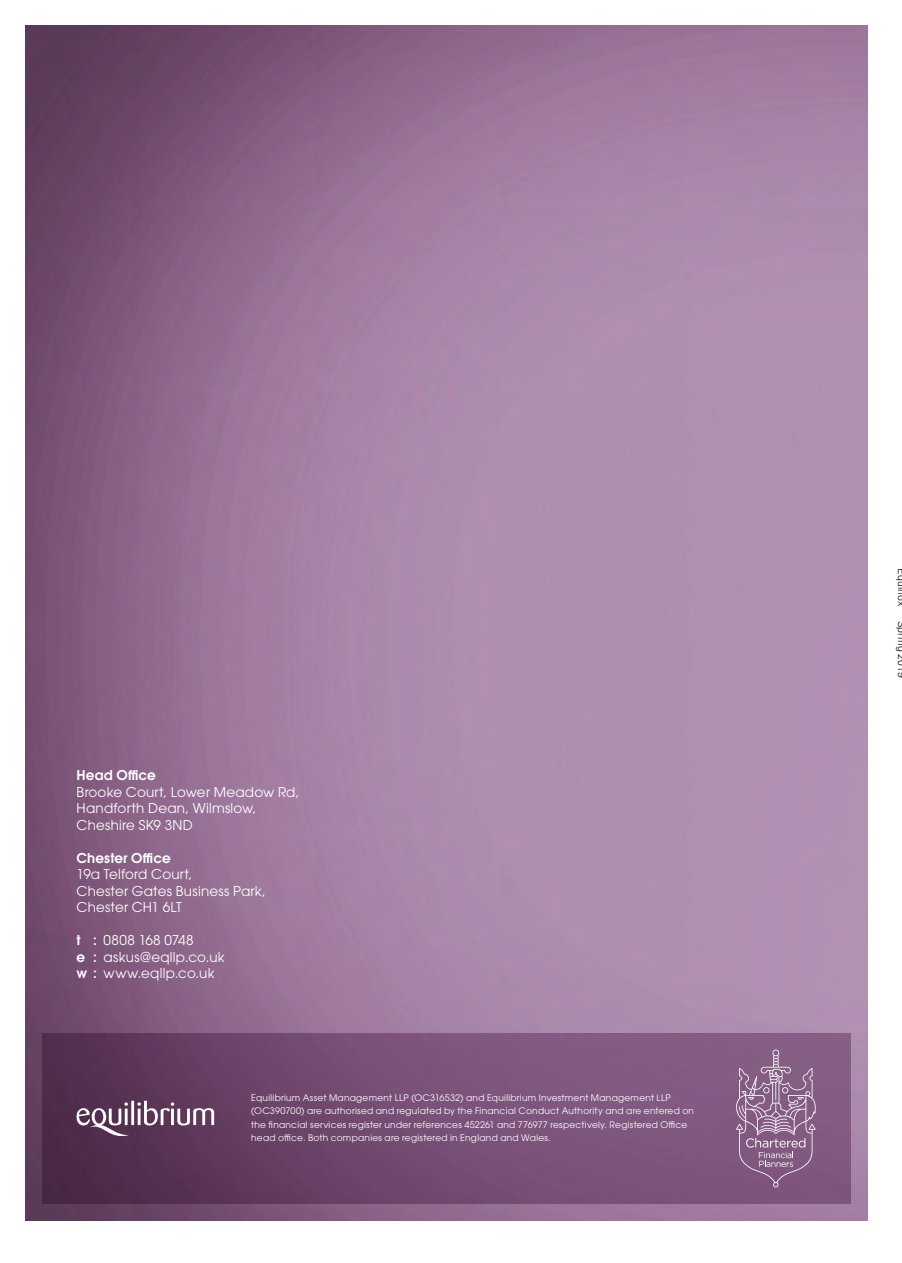
<style>
.page{position:relative;width:902px;height:1263px;background:#fff}
.page>*{position:absolute;margin:0;border:0;box-sizing:border-box;transform-origin:0 0}
.t1{font:13.5px/16.5px "ITC Avant Garde Pro";letter-spacing:.015em;color:#fff}
.t2{font:600 13.5px "ITC Avant Garde Pro";letter-spacing:.01em;color:#fff}
.t3{font:300 10.5px "Univers LT Std";letter-spacing:.015em;color:#000}
.t4{font:9px/13.5px "ITC Avant Garde Pro";letter-spacing:.03em;color:#fff}
.s1{font-weight:600}
</style>
<div class="page">
<img style="left:26px;top:26px;width:841px;height:1194px">
<svg style="left:43px;top:1033px;width:807px;height:170px;background:#71496f"></svg>
<hr style="left:131px;top:1101px;width:3px;height:24px;background:#fff">
<svg style="left:137px;top:1101px;width:77px;height:24px"></svg>
<svg style="left:77px;top:1102px;width:52px;height:38px"></svg>
<svg style="left:736px;top:1049px;width:79px;height:138px;background:#927092"></svg>
<p class="t2" style="left:77px;top:767px;width:81px">Head Office</p>
<p class="t1" style="left:77px;top:783px;width:224px">Brooke Court, Lower Meadow Rd,<br>Handforth Dean, Wilmslow,<br>Cheshire SK9 3ND</p>
<p class="t2" style="left:77px;top:849px;width:96px">Chester Office</p>
<p class="t1" style="left:77px;top:866px;width:117px">19a Telford Court,</p>
<p class="t1" style="left:77px;top:882px;width:191px">Chester Gates Business Park,</p>
<p class="t1" style="left:77px;top:899px;width:107px">Chester CH1 6LT</p>
<p class="t1" style="left:77px;top:932px;width:118px"><span class="s1">t :</span> 0808 168 0748</p>
<p class="t1" style="left:77px;top:948px;width:150px"><span class="s1">e :</span> askus@eqllp.co.uk</p>
<p class="t1" style="left:77px;top:965px;width:139px"><span class="s1">w :</span> www.eqllp.co.uk</p>
<p class="t4" style="left:251px;top:1090px;width:444px">Equilibrium Asset Management LLP (OC316532) and Equilibrium Investment Management LLP (OC390700) are authorised and regulated by the Financial Conduct Authority and are entered on the financial services register under references 452261 and 776977 respectively. Registered Office head office. Both companies are registered in England and Wales.</p>
<p class="t3" style="left:908px;top:568px;width:39px;rotate:90deg">Equinox</p>
<p class="t3" style="left:908px;top:621px;width:58px;rotate:90deg">Spring 2019</p>
</div>
